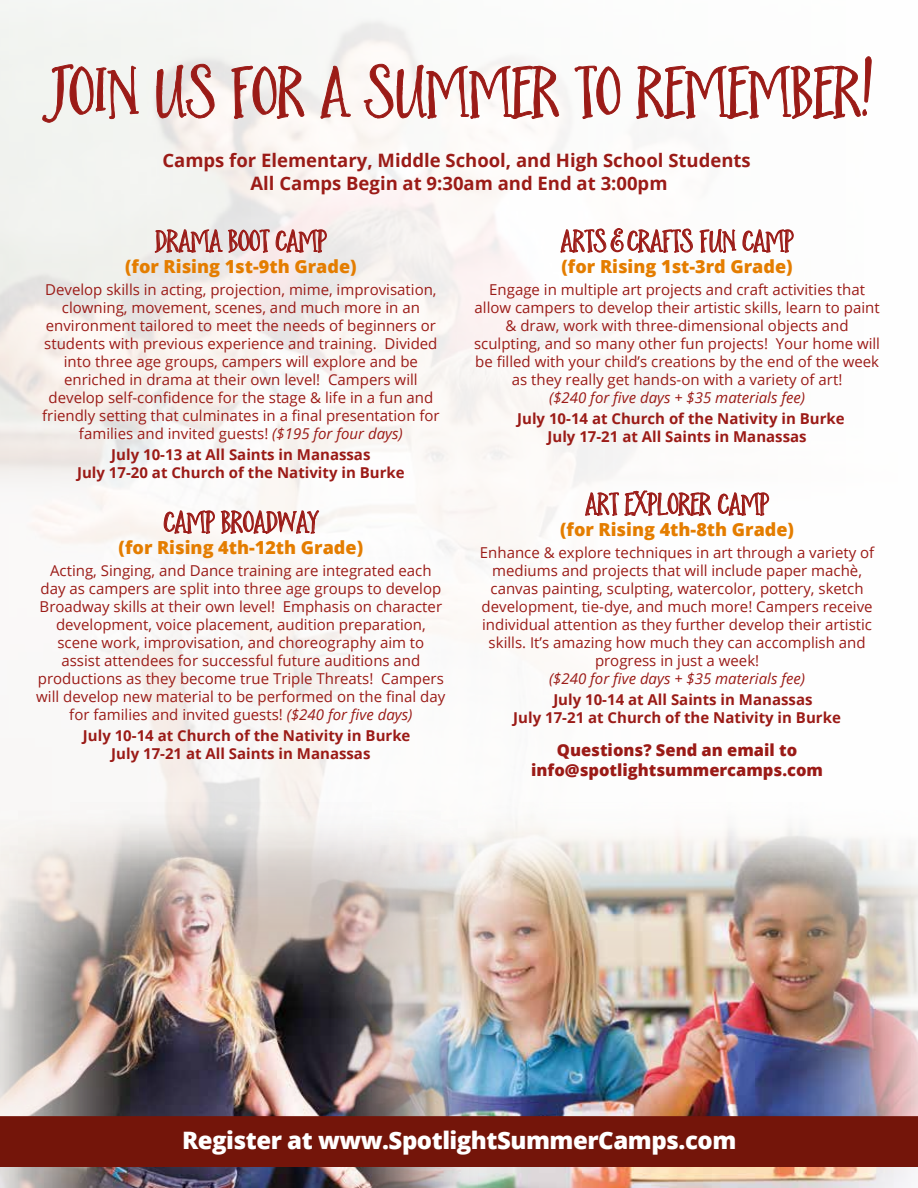
<style>
.page{position:relative;width:918px;height:1188px;background:#fff}
.page>*{position:absolute;margin:0;border:0;box-sizing:border-box;transform-origin:0 0}
.t1{font:76.5px "Shopaholics";color:#9b1b17}
.t2{font:33px "Shopaholics";color:#9b1b17}
.t3{font:800 24px "Open Sans";letter-spacing:-.02em;color:#fff}
.t4{font:700 18.45px/22.2px "Open Sans";color:#9b1b17;text-align:center}
.t5{font:800 18px "Open Sans";color:#e47d00}
.t6{font:800 16.5px/19.5px "Open Sans";color:#9b1b17;text-align:center}
.t7{font:15px/18px "Open Sans";color:#9b1b17;text-align:center}
.t8{font:700 15px/18px "Open Sans";color:#9b1b17;text-align:center}
.t9{font:italic 15px "Open Sans";color:#9b1b17}
.s1{font-style:italic}
</style>
<div class="page">
<svg style="left:155px;top:223px;width:172px;height:31px;background:#dab8b6"></svg>
<svg style="left:163px;top:504px;width:52px;height:30px"></svg>
<svg style="left:221px;top:498px;width:98px;height:45px"></svg>
<svg style="left:560px;top:225px;width:133px;height:29px"></svg>
<svg style="left:699px;top:221px;width:95px;height:32px"></svg>
<svg style="left:585px;top:487px;width:127px;height:32px"></svg>
<svg style="left:718px;top:492px;width:51px;height:24px"></svg>
<svg style="left:42px;top:64px;width:97px;height:59px"></svg>
<svg style="left:156px;top:64px;width:59px;height:55px"></svg>
<svg style="left:231px;top:65px;width:74px;height:54px"></svg>
<svg style="left:320px;top:65px;width:31px;height:54px"></svg>
<svg style="left:363px;top:64px;width:196px;height:55px"></svg>
<svg style="left:574px;top:65px;width:47px;height:54px"></svg>
<svg style="left:636px;top:56px;width:236px;height:84px"></svg>
<img style="left:0;top:794px;width:358px;height:394px">
<img style="left:358px;top:793px;width:560px;height:395px">
<div style="left:0;top:1116px;width:918px;height:51px;background:#74150a"></div>
<h1 class="t1" style="left:48px;top:45px;width:829px">JOIN US FOR A SUMMER TO REMEMBER!</h1>
<p class="t4" style="left:162px;top:149px;width:590px">Camps for Elementary, Middle School, and High School Students<br>All Camps Begin at 9:30am and End at 3:00pm</p>
<h2 class="t2" style="left:155px;top:221px;width:173px">DRAMA BOOT CAMP</h2>
<p class="t5" style="left:125px;top:253px;width:233px">(for Rising 1st-9th Grade)</p>
<p class="t7" style="left:42px;top:280px;width:399px">Develop skills in acting, projection, mime, improvisation, clowning, movement, scenes, and much more in an environment tailored to meet the needs of beginners or students with previous experience and training. Divided into three age groups, campers will explore and be enriched in drama at their own level! Campers will develop self-confidence for the stage &amp; life in a fun and friendly setting that culminates in a final presentation for families and invited guests! <span class="s1">($195 for four days)</span></p>
<p class="t8" style="left:77px;top:445px;width:329px">July 10-13 at All Saints in Manassas<br>July 17-20 at Church of the Nativity in Burke</p>
<h2 class="t2" style="left:164px;top:502px;width:156px">CAMP BROADWAY</h2>
<p class="t5" style="left:119px;top:534px;width:246px">(for Rising 4th-12th Grade)</p>
<p class="t7" style="left:36px;top:562px;width:411px">Acting, Singing, and Dance training are integrated each day as campers are split into three age groups to develop Broadway skills at their own level! Emphasis on character development, voice placement, audition preparation, scene work, improvisation, and choreography aim to assist attendees for successful future auditions and productions as they become true Triple Threats! Campers will develop new material to be performed on the final day for families and invited guests! <span class="s1">($240 for five days)</span></p>
<p class="t8" style="left:111px;top:727px;width:301px;text-align:left;text-indent:-28px">July 10-14 at Church of the Nativity in Burke<br>July 17-21 at All Saints in Manassas</p>
<h2 class="t2" style="left:561px;top:221px;width:234px">ARTS &amp; CRAFTS FUN CAMP</h2>
<p class="t5" style="left:562px;top:253px;width:233px">(for Rising 1st-3rd Grade)</p>
<p class="t7" style="left:474px;top:280px;width:407px">Engage in multiple art projects and craft activities that allow campers to develop their artistic skills, learn to paint &amp; draw, work with three-dimensional objects and sculpting, and so many other fun projects! Your home will be filled with your child’s creations by the end of the week as they really get hands-on with a variety of art!</p>
<p class="t9" style="left:549px;top:388px;width:258px">($240 for five days + $35 materials fee)</p>
<p class="t8" style="left:517px;top:409px;width:329px">July 10-14 at Church of the Nativity in Burke<br>July 17-21 at All Saints in Manassas</p>
<h2 class="t2" style="left:585px;top:484px;width:185px">ART EXPLORER CAMP</h2>
<p class="t5" style="left:560px;top:516px;width:235px">(for Rising 4th-8th Grade)</p>
<p class="t7" style="left:480px;top:544px;width:396px">Enhance &amp; explore techniques in art through a variety of mediums and projects that will include paper machè, canvas painting, sculpting, watercolor, pottery, sketch development, tie-dye, and much more! Campers receive individual attention as they further develop their artistic skills. It’s amazing how much they can accomplish and progress in just a week!</p>
<p class="t9" style="left:549px;top:669px;width:258px">($240 for five days + $35 materials fee)</p>
<p class="t8" style="left:513px;top:691px;width:329px;text-align:left;text-indent:40px">July 10-14 at All Saints in Manassas<br>July 17-21 at Church of the Nativity in Burke</p>
<p class="t6" style="left:531px;top:740px;width:293px">Questions? Send an email to info@spotlightsummercamps.com</p>
<h3 class="t3" style="left:182px;top:1122px;width:556px">Register at www.SpotlightSummerCamps.com</h3>
</div>
